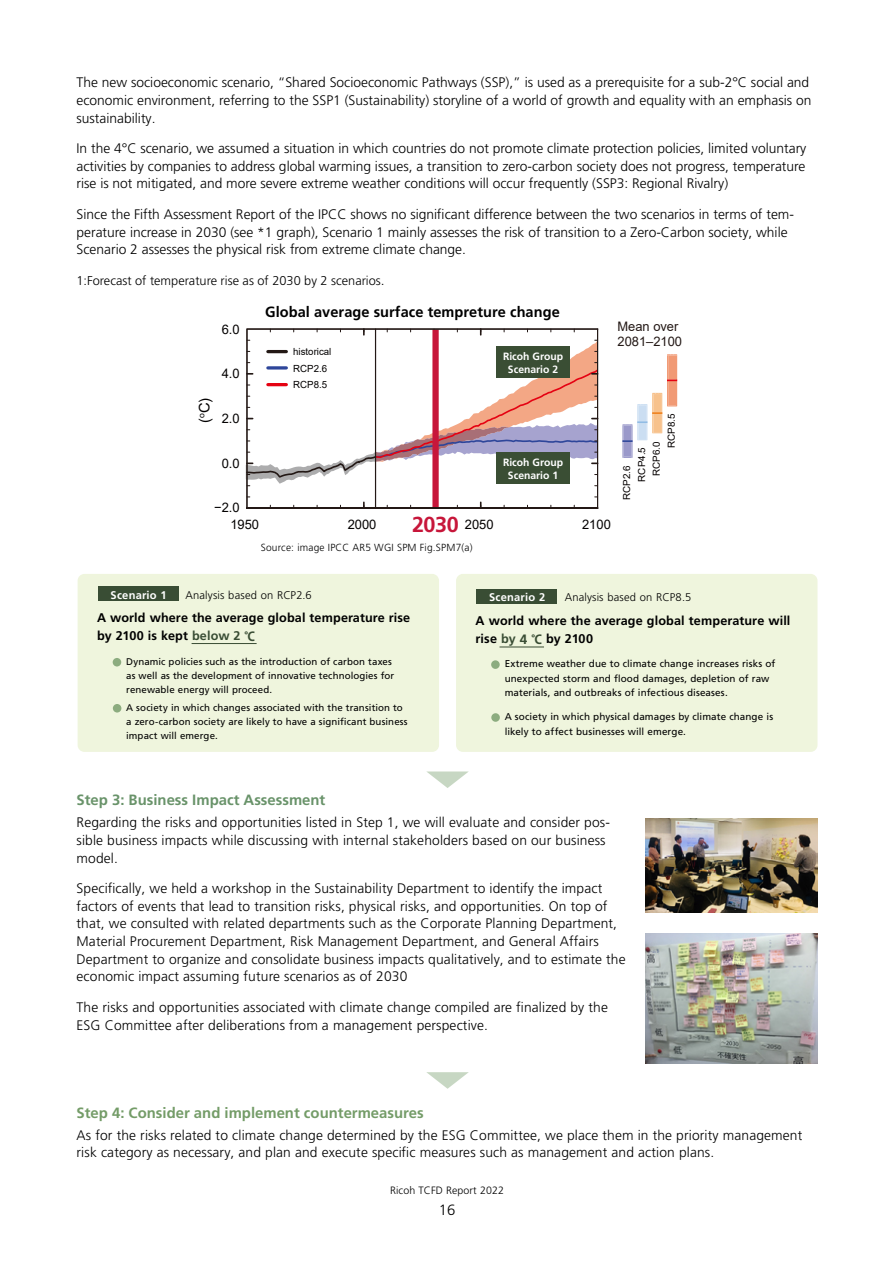
<style>
.page{position:relative;width:893px;height:1263px;background:#fff}
.page>*{position:absolute;margin:0;border:0;box-sizing:border-box;transform-origin:0 0}
.t1{font:700 21.75px "Frutiger LT Pro";color:#c7163a}
.t2{font:700 14.85px "Frutiger LT Pro";color:#749c68}
.t3{font:700 14.85px "Frutiger LT Pro";letter-spacing:.005em;color:#000}
.t4{font:700 14.85px "Frutiger LT Pro";color:#69936a}
.t5{font:300 14.85px "Frutiger LT Pro";color:#000}
.t6{font:14.55px "Arial";color:#030000}
.t7{font:300 13.8px/17.7px "Frutiger LT Pro";letter-spacing:.01em;color:#000}
.t8{font:13.05px "Arial";color:#030000}
.t9{font:13.05px/15.8px "Arial";color:#231815}
.t10{font:300 12.75px "Frutiger LT Pro";color:#000}
.t11{font:700 12.6px/18.1px "Frutiger LT Pro";letter-spacing:.01em;color:#000}
.t12{font:300 11.1px "Frutiger LT Pro";letter-spacing:.015em;color:#000}
.t13{font:700 11.1px "Frutiger LT Pro";letter-spacing:.02em;color:#fff}
.t14{font:300 10.65px "Frutiger LT Pro";letter-spacing:.01em;color:#000}
.t15{font:700 10.5px/12.6px "Frutiger LT Pro";color:#fff;text-align:center}
.t16{font:300 10.35px "Frutiger LT Pro";letter-spacing:.02em;color:#000}
.t17{font:9.9px/14.7px "Frutiger LT Pro";letter-spacing:.01em;color:#000}
.t18{font:9.9px/16px "Arial";color:#030000}
.t19{font:9.75px/14.1px "Frutiger LT Pro";letter-spacing:.01em;color:#000}
.t20{font:9.75px "Arial";color:#050000}
.s1{font-size:13.8px}
.s2{color:#394d34}
.s3{font-family:"Koz Go Pr 6 N";font-size:12.3px;color:#394d34}
.s4{font-size:13.65px;color:#394d34}
</style>
<div class="page">
<svg style="left:622px;top:354px;width:55px;height:104px"></svg>
<svg style="left:245px;top:328px;width:354px;height:181px"></svg>
<div style="left:496px;top:346px;width:74px;height:32px;background:#3a4e34"></div>
<div style="left:496px;top:452px;width:74px;height:32px;background:#3a4e34"></div>
<div style="left:78px;top:574px;width:361px;height:178px;background:#eff5dd;border-radius:7px"></div>
<div style="left:98px;top:587px;width:80px;height:14px;background:#394d34"></div>
<div style="left:113px;top:704px;width:8px;height:8px;background:#8cac7f;border-radius:50%"></div>
<div style="left:113px;top:658px;width:8px;height:8px;background:#8cac7f;border-radius:50%"></div>
<hr style="left:192px;top:643px;width:65px;height:1px;background:#394d34">
<div style="left:456px;top:574px;width:361px;height:178px;background:#eff5dd;border-radius:7px"></div>
<div style="left:476px;top:589px;width:81px;height:15px;background:#394d34"></div>
<svg style="left:491px;top:713px;width:9px;height:9px"></svg>
<svg style="left:491px;top:660px;width:9px;height:9px"></svg>
<hr style="left:499px;top:647px;width:45px;height:1px;background:#394d34">
<svg style="left:426px;top:771px;width:43px;height:17px"></svg>
<svg style="left:426px;top:1072px;width:43px;height:17px"></svg>
<img style="left:645px;top:819px;width:172px;height:94px">
<img style="left:645px;top:934px;width:172px;height:130px">
<p class="t7" style="left:77px;top:74px;width:736px">The new socioeconomic scenario, “Shared Socioeconomic Pathways (SSP),” is used as a prerequisite for a sub-2°C social and economic environment, referring to the SSP1 (Sustainability) storyline of a world of growth and equality with an emphasis on sustainability.</p>
<p class="t7" style="left:77px;top:139px;width:731px;text-align:justify">In the 4°C scenario, we assumed a situation in which countries do not promote climate protection policies, limited voluntary activities by companies to address global warming issues, a transition to zero-carbon society does not progress, temperature rise is not mitigated, and more severe extreme weather conditions will occur frequently (SSP3: Regional Rivalry)</p>
<p class="t7" style="left:77px;top:205px;width:719px">Since the Fifth Assessment Report of the IPCC shows no significant difference between the two scenarios in terms of tem&shy;perature increase in 2030 (see *1 graph), Scenario 1 mainly assesses the risk of transition to a Zero-Carbon society, while<br>Scenario 2 assesses the physical risk from extreme climate change.</p>
<p class="t10" style="left:77px;top:273px;width:310px">1:Forecast of temperature rise as of 2030 by 2 scenarios<span class="s1">.</span></p>
<p class="t6" style="left:194px;top:423px;width:27px;rotate:-90deg">(<sup>o</sup>C)</p>
<p class="t8" style="left:222px;top:320px;width:19px">6.0</p>
<p class="t8" style="left:222px;top:365px;width:19px">4.0</p>
<p class="t8" style="left:222px;top:409px;width:19px">2.0</p>
<p class="t8" style="left:222px;top:454px;width:19px">0.0</p>
<p class="t8" style="left:214px;top:499px;width:27px">−2.0</p>
<p class="t3" style="left:265px;top:303px;width:296px">Global average surface tempreture change</p>
<p class="t18" style="left:293px;top:344px;width:40px">historical<br>RCP2.6<br>RCP8.5</p>
<p class="t15" style="left:503px;top:350px;width:62px">Ricoh Group<br>Scenario 2</p>
<p class="t15" style="left:503px;top:456px;width:62px">Ricoh Group<br>Scenario 1</p>
<p class="t9" style="left:617px;top:318px;width:66px">Mean over<br>2081–2100</p>
<p class="t20" style="left:665px;top:448px;width:36px;rotate:-90deg">RCP8.5</p>
<p class="t20" style="left:635px;top:482px;width:36px;rotate:-90deg">RCP4.5</p>
<p class="t20" style="left:650px;top:476px;width:36px;rotate:-90deg">RCP6.0</p>
<p class="t20" style="left:620px;top:500px;width:36px;rotate:-90deg">RCP2.6</p>
<h1 class="t1" style="left:412px;top:511px;width:48px">2030</h1>
<p class="t8" style="left:230px;top:515px;width:30px">1950</p>
<p class="t8" style="left:348px;top:515px;width:30px">2000</p>
<p class="t8" style="left:465px;top:515px;width:30px">2050</p>
<p class="t8" style="left:582px;top:515px;width:30px">2100</p>
<p class="t16" style="left:261px;top:541px;width:213px">Source: image IPCC AR5 WGI SPM Fig.SPM7(a)</p>
<p class="t13" style="left:111px;top:588px;width:58px">Scenario 1</p>
<p class="t12" style="left:186px;top:588px;width:128px">Analysis based on RCP2.6</p>
<p class="t11" style="left:97px;top:609px;width:315px">A world where the average global temperature rise by 2100 is kept <span class="s2">below 2</span> <span class="s3">℃</span></p>
<p class="t19" style="left:126px;top:654px;width:270px">Dynamic policies such as the introduction of carbon taxes as well as the development of innovative technologies for renewable energy will proceed.</p>
<p class="t19" style="left:126px;top:701px;width:283px">A society in which changes associated with the transition to a zero-carbon society are likely to have a significant business impact will emerge.</p>
<p class="t12" style="left:565px;top:591px;width:128px">Analysis based on RCP8.5</p>
<p class="t13" style="left:489px;top:590px;width:58px">Scenario 2</p>
<p class="t11" style="left:476px;top:611px;width:316px;line-height:18.6px">A world where the average global temperature will rise <span class="s2">by</span> <span class="s4">4</span> <span class="s3">℃</span> by 2100</p>
<p class="t17" style="left:505px;top:656px;width:272px">Extreme weather due to climate change increases risks of unexpected storm and flood damages, depletion of raw materials, and outbreaks of infectious diseases.</p>
<p class="t17" style="left:505px;top:710px;width:270px">A society in which physical damages by climate change is likely to affect businesses will emerge.</p>
<p class="t4" style="left:77px;top:791px;width:250px">Step 3: Business Impact Assessment</p>
<p class="t7" style="left:77px;top:814px;width:535px">Regarding the risks and opportunities listed in Step 1, we will evaluate and consider pos&shy;sible business impacts while discussing with internal stakeholders based on our business model.</p>
<p class="t7" style="left:77px;top:879px;width:550px">Specifically, we held a workshop in the Sustainability Department to identify the impact factors of events that lead to transition risks, physical risks, and opportunities. On top of that, we consulted with related departments such as the Corporate Planning Department, Material Procurement Department, Risk Management Department, and General Affairs Department to organize and consolidate business impacts qualitatively, and to estimate the economic impact assuming future scenarios as of 2030</p>
<p class="t7" style="left:77px;top:998px;width:533px">The risks and opportunities associated with climate change compiled are finalized by the<br>ESG Committee after deliberations from a management perspective.</p>
<p class="t2" style="left:77px;top:1104px;width:349px">Step 4: Consider and implement countermeasures</p>
<p class="t7" style="left:77px;top:1126px;width:727px">As for the risks related to climate change determined by the ESG Committee, we place them in the priority management risk category as necessary, and plan and execute specific measures such as management and action plans.</p>
<p class="t14" style="left:390px;top:1184px;width:115px">Ricoh TCFD Report 2022</p>
<p class="t5" style="left:439px;top:1201px;width:18px">16</p>
</div>
